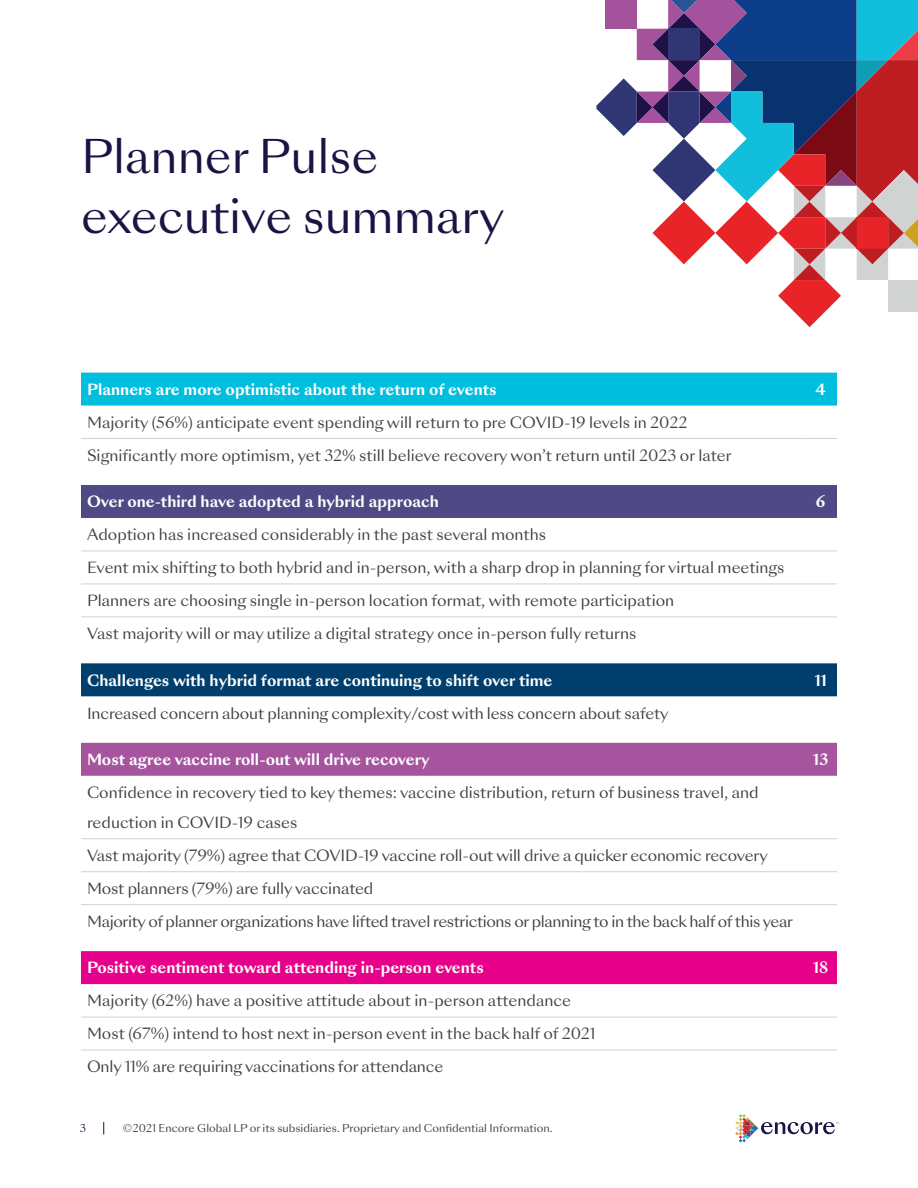
<style>
.page{position:relative;width:918px;height:1188px;background:#fff}
.page>*{position:absolute;margin:0;border:0;box-sizing:border-box;transform-origin:0 0}
.t1{font:45px/60px "Sang Bleu Sunrise";color:#1a1444}
.t2{font:15px/33px "Sang Bleu Sunrise";color:#404041}
.t3{font:700 15px "Sang Bleu Sunrise";color:#fff}
.t4{font:15px/33px "Sang Bleu Sunrise";letter-spacing:-.025em;color:#404041}
.t5{font:10.5px "Sang Bleu Sunrise";color:#404041}
.t6{font:10.5px "Sang Bleu Sunrise";color:#1a1445}
</style>
<div class="page">
<svg style="left:735px;top:1114px;width:104px;height:28px"></svg>
<svg style="left:103px;top:1122px;width:1px;height:13px"></svg>
<svg style="left:596px;top:0;width:322px;height:327px"></svg>
<div style="left:81px;top:373px;width:756px;height:33px;background:#00bfde"></div>
<div style="left:81px;top:485px;width:756px;height:33px;background:#4f4a85"></div>
<div style="left:81px;top:663px;width:756px;height:33px;background:#003f6d"></div>
<div style="left:81px;top:743px;width:756px;height:33px;background:#a7549f"></div>
<div style="left:81px;top:951px;width:756px;height:33px;background:#e7018a"></div>
<hr style="left:81px;top:438px;width:724px;height:1px;background:#d1d1d1">
<hr style="left:805px;top:438px;width:32px;height:1px;background:#d1d1d1">
<hr style="left:81px;top:551px;width:724px;height:1px;background:#d1d1d1">
<hr style="left:805px;top:551px;width:32px;height:1px;background:#d1d1d1">
<hr style="left:81px;top:584px;width:724px;height:1px;background:#d1d1d1">
<hr style="left:805px;top:584px;width:32px;height:1px;background:#d1d1d1">
<hr style="left:81px;top:617px;width:724px;height:1px;background:#d1d1d1">
<hr style="left:805px;top:617px;width:32px;height:1px;background:#d1d1d1">
<hr style="left:81px;top:838px;width:724px;height:1px;background:#d1d1d1">
<hr style="left:805px;top:838px;width:32px;height:1px;background:#d1d1d1">
<hr style="left:81px;top:1017px;width:724px;height:1px;background:#d1d1d1">
<hr style="left:805px;top:1017px;width:32px;height:1px;background:#d1d1d1">
<hr style="left:81px;top:1050px;width:724px;height:1px;background:#d1d1d1">
<hr style="left:805px;top:1050px;width:32px;height:1px;background:#d1d1d1">
<hr style="left:81px;top:871px;width:724px;height:1px;background:#d1d1d1">
<hr style="left:805px;top:871px;width:32px;height:1px;background:#d1d1d1">
<hr style="left:81px;top:904px;width:724px;height:1px;background:#d1d1d1">
<hr style="left:805px;top:904px;width:32px;height:1px;background:#d1d1d1">
<h1 class="t1" style="left:81px;top:129px;width:425px">Planner Pulse executive summary</h1>
<p class="t3" style="left:87px;top:379px;width:411px">Planners are more optimistic about the return of events</p>
<p class="t3" style="left:816px;top:379px;width:12px">4</p>
<p class="t2" style="left:87px;top:406px;width:646px">Majority (56%) anticipate event spending will return to pre COVID-19 levels in 2022<br>Significantly more optimism, yet 32% still believe recovery won’t return until 2023 or later</p>
<p class="t3" style="left:87px;top:491px;width:353px">Over one-third have adopted a hybrid approach</p>
<p class="t3" style="left:816px;top:491px;width:11px">6</p>
<p class="t2" style="left:87px;top:519px;width:699px">Adoption has increased considerably in the past several months<br>Event mix shifting to both hybrid and in-person, with a sharp drop in planning for virtual meetings Planners are choosing single in-person location format, with remote participation<br>Vast majority will or may utilize a digital strategy once in-person fully returns</p>
<p class="t3" style="left:87px;top:669px;width:467px">Challenges with hybrid format are continuing to shift over time</p>
<p class="t3" style="left:815px;top:669px;width:14px">11</p>
<p class="t2" style="left:87px;top:697px;width:583px">Increased concern about planning complexity/cost with less concern about safety</p>
<p class="t3" style="left:87px;top:749px;width:344px">Most agree vaccine roll-out will drive recovery</p>
<p class="t3" style="left:813px;top:749px;width:16px">13</p>
<p class="t2" style="left:87px;top:778px;width:673px;line-height:30px">Confidence in recovery tied to key themes: vaccine distribution, return of business travel, and reduction in COVID-19 cases</p>
<p class="t4" style="left:87px;top:840px;width:708px">Vast majority (79%) agree that COVID-19 vaccine roll-out will drive a quicker economic recovery<br>Most planners (79%) are fully vaccinated<br>Majority of planner organizations have lifted travel restrictions or planning to in the back half of this year</p>
<p class="t3" style="left:87px;top:957px;width:398px">Positive sentiment toward attending in-person events</p>
<p class="t3" style="left:813px;top:957px;width:17px">18</p>
<p class="t2" style="left:87px;top:985px;width:510px">Majority (62%) have a positive attitude about in-person attendance<br>Most (67%) intend to host next in-person event in the back half of 2021<br>Only 11% are requiring vaccinations for attendance</p>
<p class="t6" style="left:80px;top:1121px;width:8px">3</p>
<p class="t5" style="left:123px;top:1121px;width:431px">©2021 Encore Global LP or its subsidiaries. Proprietary and Confidential Information.</p>
</div>
